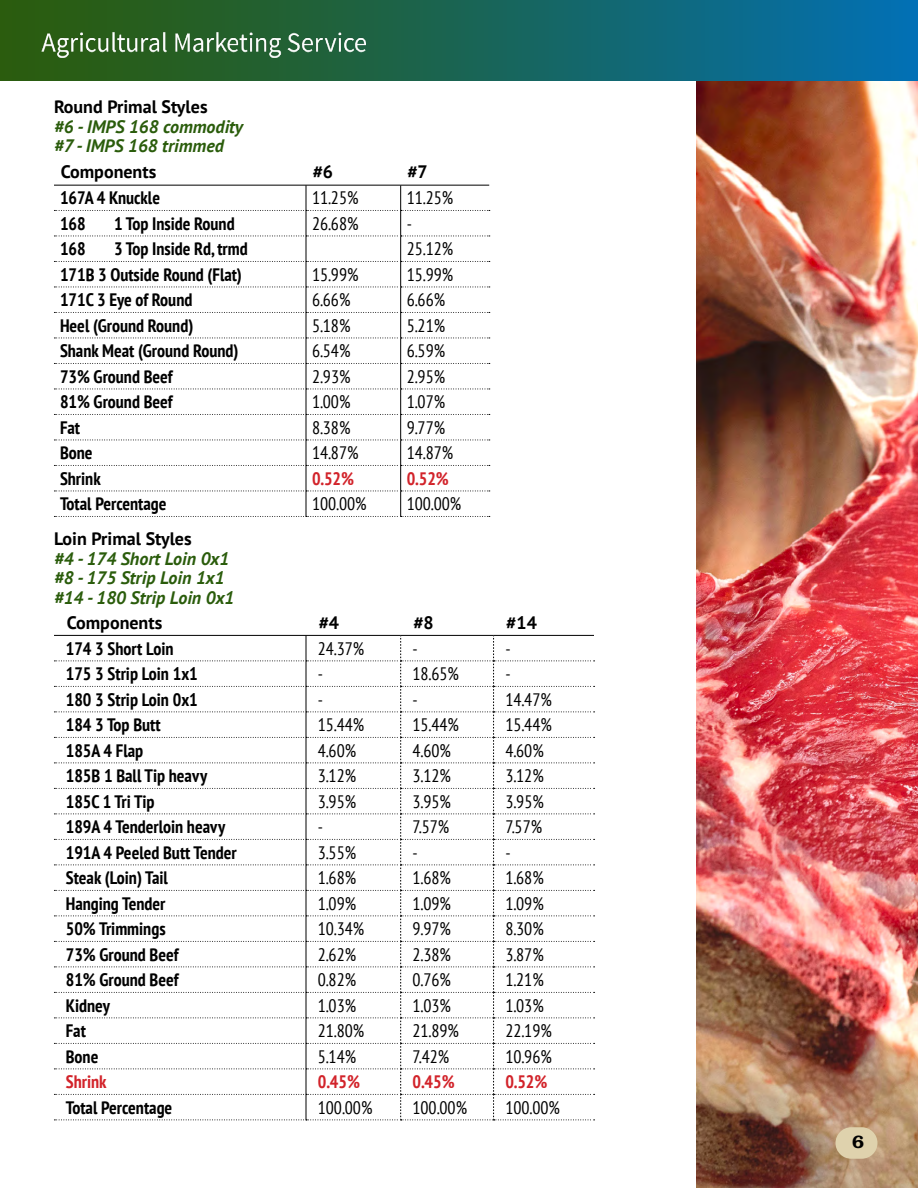
<style>
.page{position:relative;width:918px;height:1188px;background:#fff}
.page>*{position:absolute;margin:0;border:0;box-sizing:border-box;transform-origin:0 0}
.table_body_bold{font:700 condensed 18px "PT Sans";color:#000}
.table_body{font:condensed 18px "PT Sans";color:#000}
.Table_header2{font:italic 700 18px "PT Sans";color:#2a5c0b}
.Table_header{font:700 18px "PT Sans";color:#000}
.table_body_red{font:700 condensed 18px "PT Sans";color:#d2232a}
.t1{font:700 18px "Te X Gyre Bonum";color:#000}
</style>
<div class="page">
<svg style="left:54px;top:185px;width:436px;height:332px"></svg>
<hr style="left:54px;top:635px;width:252px;height:1px;background:#000">
<hr style="left:306px;top:635px;width:95px;height:1px;background:#000">
<hr style="left:401px;top:635px;width:93px;height:1px;background:#000">
<hr style="left:494px;top:635px;width:100px;height:1px;background:#000">
<svg style="left:54px;top:636px;width:541px;height:485px"></svg>
<img style="left:697px;top:81px;width:221px;height:1107px">
<div style="left:835px;top:1127px;width:42px;height:32px;background:#dfd2ad;border-radius:16px"></div>
<div style="left:0;top:0;width:918px;height:81px;background:linear-gradient(to right,#2e5b02,#046fad)"></div>
<img style="left:36px;top:31px;width:330px;height:29px">
<p class="Table_header" style="left:54px;top:95px;width:155px">Round Primal Styles</p>
<p class="Table_header2" style="left:54px;top:114px;width:190px">#6 - IMPS 168 commodity</p>
<p class="Table_header2" style="left:54px;top:134px;width:171px">#7 - IMPS 168 trimmed</p>
<p class="Table_header" style="left:61px;top:160px;width:97px">Components</p>
<p class="Table_header" style="left:313px;top:160px;width:22px">#6</p>
<p class="Table_header" style="left:407px;top:160px;width:22px">#7</p>
<p class="table_body_bold" style="left:60px;top:186px;width:102px">167A 4 Knuckle</p>
<p class="table_body" style="left:312px;top:187px;width:48px">11.25%</p>
<p class="table_body" style="left:407px;top:187px;width:48px">11.25%</p>
<p class="table_body_bold" style="left:60px;top:212px;width:27px">168</p>
<p class="table_body_bold" style="left:114px;top:212px;width:122px">1 Top Inside Round</p>
<p class="table_body" style="left:312px;top:212px;width:48px">26.68%</p>
<p class="table_body" style="left:407px;top:212px;width:7px">-</p>
<p class="table_body_bold" style="left:60px;top:237px;width:27px">168</p>
<p class="table_body_bold" style="left:114px;top:237px;width:135px">3 Top Inside Rd, trmd</p>
<p class="table_body" style="left:407px;top:238px;width:48px">25.12%</p>
<p class="table_body_bold" style="left:60px;top:263px;width:183px">171B 3 Outside Round (Flat)</p>
<p class="table_body" style="left:312px;top:263px;width:48px">15.99%</p>
<p class="table_body" style="left:407px;top:263px;width:48px">15.99%</p>
<p class="table_body_bold" style="left:60px;top:288px;width:134px">171C 3 Eye of Round</p>
<p class="table_body" style="left:312px;top:289px;width:40px">6.66%</p>
<p class="table_body" style="left:407px;top:289px;width:40px">6.66%</p>
<p class="table_body_bold" style="left:60px;top:314px;width:135px">Heel (Ground Round)</p>
<p class="table_body" style="left:312px;top:314px;width:40px">5.18%</p>
<p class="table_body" style="left:407px;top:314px;width:40px">5.21%</p>
<p class="table_body_bold" style="left:60px;top:339px;width:180px">Shank Meat (Ground Round)</p>
<p class="table_body" style="left:312px;top:340px;width:40px">6.54%</p>
<p class="table_body" style="left:407px;top:340px;width:40px">6.59%</p>
<p class="table_body_bold" style="left:60px;top:365px;width:114px">73% Ground Beef</p>
<p class="table_body" style="left:312px;top:365px;width:40px">2.93%</p>
<p class="table_body" style="left:407px;top:365px;width:40px">2.95%</p>
<p class="table_body_bold" style="left:60px;top:390px;width:114px">81% Ground Beef</p>
<p class="table_body" style="left:312px;top:391px;width:40px">1.00%</p>
<p class="table_body" style="left:407px;top:391px;width:40px">1.07%</p>
<p class="table_body_bold" style="left:60px;top:416px;width:22px">Fat</p>
<p class="table_body" style="left:312px;top:416px;width:40px">8.38%</p>
<p class="table_body" style="left:407px;top:416px;width:40px">9.77%</p>
<p class="table_body_bold" style="left:60px;top:441px;width:34px">Bone</p>
<p class="table_body" style="left:312px;top:442px;width:48px">14.87%</p>
<p class="table_body" style="left:407px;top:442px;width:48px">14.87%</p>
<p class="table_body_bold" style="left:60px;top:467px;width:42px">Shrink</p>
<p class="table_body_red" style="left:312px;top:467px;width:44px">0.52%</p>
<p class="table_body_red" style="left:407px;top:467px;width:44px">0.52%</p>
<p class="table_body_bold" style="left:60px;top:492px;width:108px">Total Percentage</p>
<p class="table_body" style="left:312px;top:493px;width:56px">100.00%</p>
<p class="table_body" style="left:407px;top:493px;width:56px">100.00%</p>
<p class="Table_header" style="left:54px;top:527px;width:139px">Loin Primal Styles</p>
<p class="Table_header2" style="left:54px;top:547px;width:177px">#4 - 174 Short Loin 0x1</p>
<p class="Table_header2" style="left:54px;top:566px;width:172px">#8 - 175 Strip Loin 1x1</p>
<p class="Table_header2" style="left:54px;top:586px;width:182px">#14 - 180 Strip Loin 0x1</p>
<p class="Table_header" style="left:67px;top:611px;width:97px">Components</p>
<p class="Table_header" style="left:319px;top:611px;width:22px">#4</p>
<p class="Table_header" style="left:413px;top:611px;width:22px">#8</p>
<p class="Table_header" style="left:506px;top:611px;width:32px">#14</p>
<p class="table_body_bold" style="left:66px;top:637px;width:109px">174 3 Short Loin</p>
<p class="table_body" style="left:318px;top:637px;width:48px">24.37%</p>
<p class="table_body" style="left:412px;top:637px;width:7px">-</p>
<p class="table_body" style="left:505px;top:637px;width:7px">-</p>
<p class="table_body_bold" style="left:66px;top:662px;width:134px">175 3 Strip Loin 1x1</p>
<p class="table_body" style="left:318px;top:663px;width:7px">-</p>
<p class="table_body" style="left:412px;top:663px;width:48px">18.65%</p>
<p class="table_body" style="left:505px;top:663px;width:7px">-</p>
<p class="table_body_bold" style="left:66px;top:688px;width:134px">180 3 Strip Loin 0x1</p>
<p class="table_body" style="left:318px;top:688px;width:7px">-</p>
<p class="table_body" style="left:412px;top:688px;width:7px">-</p>
<p class="table_body" style="left:505px;top:688px;width:48px">14.47%</p>
<p class="table_body_bold" style="left:66px;top:713px;width:96px">184 3 Top Butt</p>
<p class="table_body" style="left:318px;top:714px;width:48px">15.44%</p>
<p class="table_body" style="left:412px;top:714px;width:48px">15.44%</p>
<p class="table_body" style="left:505px;top:714px;width:48px">15.44%</p>
<p class="table_body_bold" style="left:66px;top:739px;width:79px">185A 4 Flap</p>
<p class="table_body" style="left:318px;top:739px;width:40px">4.60%</p>
<p class="table_body" style="left:412px;top:739px;width:40px">4.60%</p>
<p class="table_body" style="left:505px;top:739px;width:40px">4.60%</p>
<p class="table_body_bold" style="left:66px;top:764px;width:143px">185B 1 Ball Tip heavy</p>
<p class="table_body" style="left:318px;top:765px;width:40px">3.12%</p>
<p class="table_body" style="left:412px;top:765px;width:40px">3.12%</p>
<p class="table_body" style="left:505px;top:765px;width:40px">3.12%</p>
<p class="table_body_bold" style="left:66px;top:790px;width:90px">185C 1 Tri Tip</p>
<p class="table_body" style="left:318px;top:790px;width:40px">3.95%</p>
<p class="table_body" style="left:412px;top:790px;width:40px">3.95%</p>
<p class="table_body" style="left:505px;top:790px;width:40px">3.95%</p>
<p class="table_body_bold" style="left:66px;top:815px;width:161px">189A 4 Tenderloin heavy</p>
<p class="table_body" style="left:318px;top:816px;width:7px">-</p>
<p class="table_body" style="left:412px;top:816px;width:38px">7.57%</p>
<p class="table_body" style="left:505px;top:816px;width:38px">7.57%</p>
<p class="table_body_bold" style="left:66px;top:841px;width:173px">191A 4 Peeled Butt Tender</p>
<p class="table_body" style="left:318px;top:841px;width:40px">3.55%</p>
<p class="table_body" style="left:412px;top:841px;width:7px">-</p>
<p class="table_body" style="left:505px;top:841px;width:7px">-</p>
<p class="table_body_bold" style="left:66px;top:866px;width:104px">Steak (Loin) Tail</p>
<p class="table_body" style="left:318px;top:867px;width:40px">1.68%</p>
<p class="table_body" style="left:412px;top:867px;width:40px">1.68%</p>
<p class="table_body" style="left:505px;top:867px;width:40px">1.68%</p>
<p class="table_body_bold" style="left:66px;top:892px;width:101px">Hanging Tender</p>
<p class="table_body" style="left:318px;top:892px;width:40px">1.09%</p>
<p class="table_body" style="left:412px;top:892px;width:40px">1.09%</p>
<p class="table_body" style="left:505px;top:892px;width:40px">1.09%</p>
<p class="table_body_bold" style="left:66px;top:917px;width:101px">50% Trimmings</p>
<p class="table_body" style="left:318px;top:918px;width:48px">10.34%</p>
<p class="table_body" style="left:412px;top:918px;width:40px">9.97%</p>
<p class="table_body" style="left:505px;top:918px;width:40px">8.30%</p>
<p class="table_body_bold" style="left:66px;top:943px;width:114px">73% Ground Beef</p>
<p class="table_body" style="left:318px;top:943px;width:40px">2.62%</p>
<p class="table_body" style="left:412px;top:943px;width:40px">2.38%</p>
<p class="table_body" style="left:505px;top:943px;width:40px">3.87%</p>
<p class="table_body_bold" style="left:66px;top:968px;width:114px">81% Ground Beef</p>
<p class="table_body" style="left:318px;top:969px;width:40px">0.82%</p>
<p class="table_body" style="left:412px;top:969px;width:40px">0.76%</p>
<p class="table_body" style="left:505px;top:969px;width:40px">1.21%</p>
<p class="table_body_bold" style="left:66px;top:994px;width:46px">Kidney</p>
<p class="table_body" style="left:318px;top:994px;width:40px">1.03%</p>
<p class="table_body" style="left:412px;top:994px;width:40px">1.03%</p>
<p class="table_body" style="left:505px;top:994px;width:40px">1.03%</p>
<p class="table_body_bold" style="left:66px;top:1019px;width:22px">Fat</p>
<p class="table_body" style="left:318px;top:1020px;width:48px">21.80%</p>
<p class="table_body" style="left:412px;top:1020px;width:48px">21.89%</p>
<p class="table_body" style="left:505px;top:1020px;width:48px">22.19%</p>
<p class="table_body_bold" style="left:66px;top:1045px;width:34px">Bone</p>
<p class="table_body" style="left:318px;top:1045px;width:40px">5.14%</p>
<p class="table_body" style="left:412px;top:1045px;width:38px">7.42%</p>
<p class="table_body" style="left:505px;top:1045px;width:48px">10.96%</p>
<p class="table_body_red" style="left:66px;top:1070px;width:42px">Shrink</p>
<p class="table_body_red" style="left:318px;top:1070px;width:44px">0.45%</p>
<p class="table_body_red" style="left:412px;top:1070px;width:44px">0.45%</p>
<p class="table_body_red" style="left:505px;top:1070px;width:44px">0.52%</p>
<p class="table_body_bold" style="left:66px;top:1096px;width:108px">Total Percentage</p>
<p class="table_body" style="left:318px;top:1096px;width:56px">100.00%</p>
<p class="table_body" style="left:412px;top:1096px;width:56px">100.00%</p>
<p class="table_body" style="left:505px;top:1096px;width:56px">100.00%</p>
<p class="t1" style="left:852px;top:1128px;width:13px">6</p>
</div>
